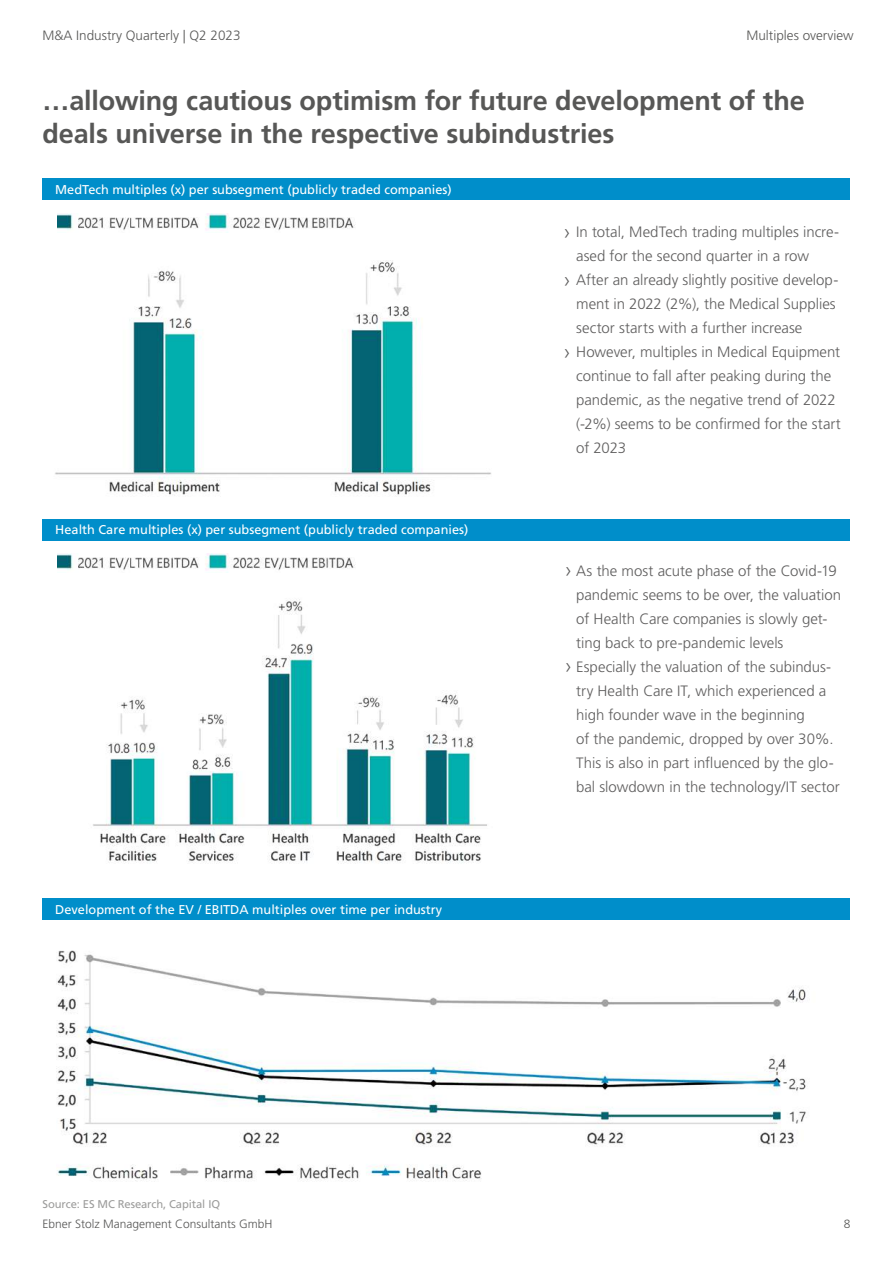
<style>
.page{position:relative;width:893px;height:1263px;background:#fff}
.page>*{position:absolute;margin:0;border:0;box-sizing:border-box;transform-origin:0 0}
.t1{font:700 27px/33px "Frutiger LT Std";letter-spacing:-.005em;color:#575756}
.t2{font:300 21px "Frutiger LT Std";color:#5f5e5e}
.t3{font:300 15px/24px "Frutiger LT Std";color:#5f5e5e}
.t4{font:300 13.5px "Frutiger LT Std";color:#575756}
.t5{font:12.75px "Frutiger LT Std";color:#fff}
.t6{font:300 12px "Frutiger LT Std";color:#575756}
.t7{font:11.25px "Frutiger LT Std";letter-spacing:-.01em;color:#9d9d9c}
</style>
<div class="page">
<div style="left:43px;top:179px;width:807px;height:21px;background:#008eca"></div>
<div style="left:43px;top:519px;width:807px;height:21px;background:#008eca"></div>
<img style="left:55px;top:260px;width:436px;height:236px">
<img style="left:93px;top:599px;width:394px;height:264px">
<img style="left:57px;top:950px;width:750px;height:232px">
<div style="left:43px;top:898px;width:807px;height:22px;background:#008eca"></div>
<img style="left:57px;top:553px;width:298px;height:20px">
<img style="left:57px;top:213px;width:298px;height:17px">
<p class="t4" style="left:43px;top:28px;width:200px">M&amp;A Industry Quarterly | Q2 2023</p>
<p class="t4" style="left:746px;top:28px;width:109px">Multiples overview</p>
<h1 class="t1" style="left:43px;top:84px;width:764px">…allowing cautious optimism for future development of the deals universe in the respective subindustries</h1>
<p class="t5" style="left:55px;top:182px;width:398px">MedTech multiples (x) per subsegment (publicly traded companies)</p>
<p class="t5" style="left:55px;top:522px;width:415px">Health Care multiples (x) per subsegment (publicly traded companies)</p>
<p class="t5" style="left:55px;top:902px;width:388px">Development of the EV / EBITDA multiples over time per industry</p>
<p class="t3" style="left:576px;top:220px;width:266px">In total, MedTech trading multiples incre&shy;ased for the second quarter in a row After an already slightly positive develop&shy;ment in 2022 (2%), the Medical Supplies sector starts with a further increase However, multiples in Medical Equipment continue to fall after peaking during the pandemic, as the negative trend of 2022 (-2%) seems to be confirmed for the start of 2023</p>
<h2 class="t2" style="left:564px;top:220px;width:7px">›</h2>
<h2 class="t2" style="left:564px;top:268px;width:7px">›</h2>
<h2 class="t2" style="left:564px;top:340px;width:7px">›</h2>
<p class="t3" style="left:576px;top:559px;width:266px">As the most acute phase of the Covid-19 pandemic seems to be over, the valuation of Health Care companies is slowly get&shy;ting back to pre-pandemic levels Especially the valuation of the subindus&shy;try Health Care IT, which experienced a high founder wave in the beginning<br>of the pandemic, dropped by over 30%.<br>This is also in part influenced by the glo&shy;bal slowdown in the technology/IT sector</p>
<h2 class="t2" style="left:565px;top:557px;width:7px">›</h2>
<h2 class="t2" style="left:565px;top:653px;width:7px">›</h2>
<p class="t7" style="left:43px;top:1197px;width:179px">Source: ES MC Research, Capital IQ</p>
<p class="t6" style="left:43px;top:1217px;width:232px">Ebner Stolz Management Consultants GmbH</p>
<p class="t6" style="left:844px;top:1217px;width:8px">8</p>
</div>
